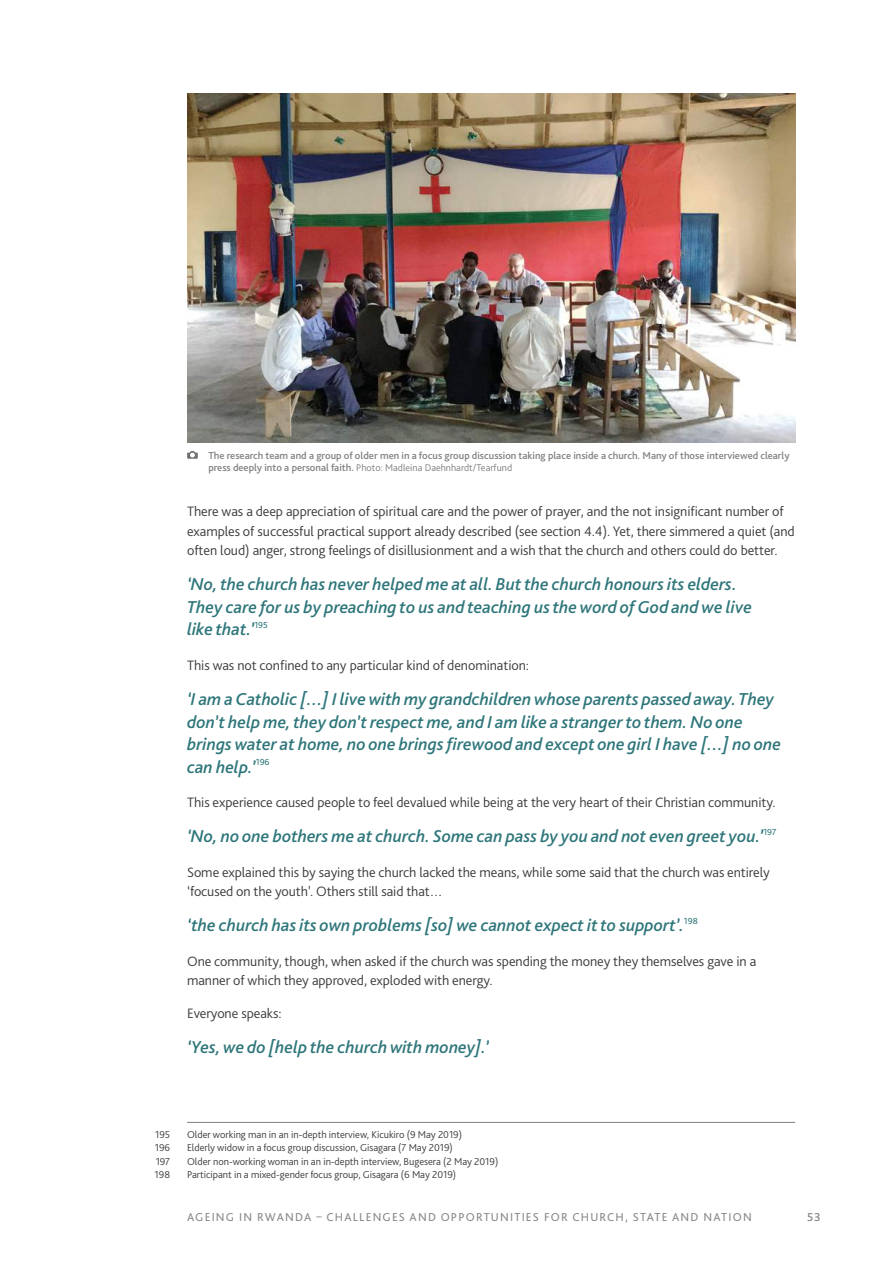
<style>
.page{position:relative;width:893px;height:1263px;background:#fff}
.page>*{position:absolute;margin:0;border:0;box-sizing:border-box;transform-origin:0 0}
.t1{font:italic 500 18px/22.5px "Bliss Pro";color:#2e767a}
.t2{font:300 14.25px/19.5px "Bliss Pro";letter-spacing:-.005em;color:#3c3c3b}
.t3{font:12px "Bliss Pro";letter-spacing:.1em;color:#878787}
.t4{font:500 12px "Bliss Pro";color:#878787}
.t5{font:300 10.5px "Bliss Pro";letter-spacing:-.005em;color:#3c3c3b}
.t6{font:500 10.5px "Bliss Pro";color:#818080}
.t7{font:300 10.2px "Bliss Pro";color:#818080}
.s1{font-weight:500;font-size:10.5px}
</style>
<div class="page">
<img style="left:187px;top:94px;width:608px;height:348px">
<svg style="left:187px;top:451px;width:11px;height:8px"></svg>
<hr style="left:187px;top:1122px;width:608px;height:1px;background:#7e7e7d">
<p class="t6" style="left:208px;top:449px;width:583px">The research team and a group of older men in a focus group discussion taking place inside a church. Many of those interviewed clearly</p>
<p class="t7" style="left:208px;top:461px;width:305px"><span class="s1">press deeply into a personal faith.</span> Photo: Madleina Daehnhardt/Tearfund</p>
<p class="t2" style="left:187px;top:501px;width:609px">There was a deep appreciation of spiritual care and the power of prayer, and the not insignificant number of examples of successful practical support already described (see section 4.4). Yet, there simmered a quiet (and often loud) anger, strong feelings of disillusionment and a wish that the church and others could do better.</p>
<p class="t1" style="left:187px;top:573px;width:566px">‘No, the church has never helped me at all. But the church honours its elders.<br>They care for us by preaching to us and teaching us the word of God and we live like that.’<sup>195</sup></p>
<p class="t2" style="left:187px;top:655px;width:343px">This was not confined to any particular kind of denomination:</p>
<p class="t1" style="left:187px;top:688px;width:596px">‘I am a Catholic […] I live with my grandchildren whose parents passed away. They don’t help me, they don’t respect me, and I am like a stranger to them. No one brings water at home, no one brings firewood and except one girl I have […] no one can help.’<sup>196</sup></p>
<p class="t2" style="left:187px;top:792px;width:590px">This experience caused people to feel devalued while being at the very heart of their Christian community.</p>
<p class="t1" style="left:187px;top:825px;width:591px">‘No, no one bothers me at church. Some can pass by you and not even greet you.’<sup>197</sup></p>
<p class="t2" style="left:187px;top:862px;width:584px">Some explained this by saying the church lacked the means, while some said that the church was entirely ‘focused on the youth’. Others still said that…</p>
<p class="t1" style="left:187px;top:914px;width:512px">‘the church has its own problems [so] we cannot expect it to support’.<sup>198</sup></p>
<p class="t2" style="left:187px;top:951px;width:571px">One community, though, when asked if the church was spending the money they themselves gave in a manner of which they approved, exploded with energy.</p>
<p class="t2" style="left:187px;top:1003px;width:96px">Everyone speaks:</p>
<p class="t1" style="left:187px;top:1035px;width:303px">‘Yes, we do [help the church with money].’</p>
<p class="t5" style="left:155px;top:1128px;width:17px">195</p>
<p class="t5" style="left:187px;top:1128px;width:276px">Older working man in an in-depth interview, Kicukiro (9 May 2019)</p>
<p class="t5" style="left:155px;top:1141px;width:17px">196</p>
<p class="t5" style="left:187px;top:1141px;width:267px">Elderly widow in a focus group discussion, Gisagara (7 May 2019)</p>
<p class="t5" style="left:156px;top:1155px;width:16px">197</p>
<p class="t5" style="left:187px;top:1155px;width:313px">Older non-working woman in an in-depth interview, Bugesera (2 May 2019)</p>
<p class="t5" style="left:155px;top:1168px;width:17px">198</p>
<p class="t5" style="left:187px;top:1168px;width:271px">Participant in a mixed-gender focus group, Gisagara (6 May 2019)</p>
<p class="t3" style="left:187px;top:1209px;width:566px">AGEING IN RWANDA – CHALLENGES AND OPPORTUNITIES FOR CHURCH, STATE AND NATION</p>
<p class="t4" style="left:807px;top:1209px;width:15px">53</p>
</div>
